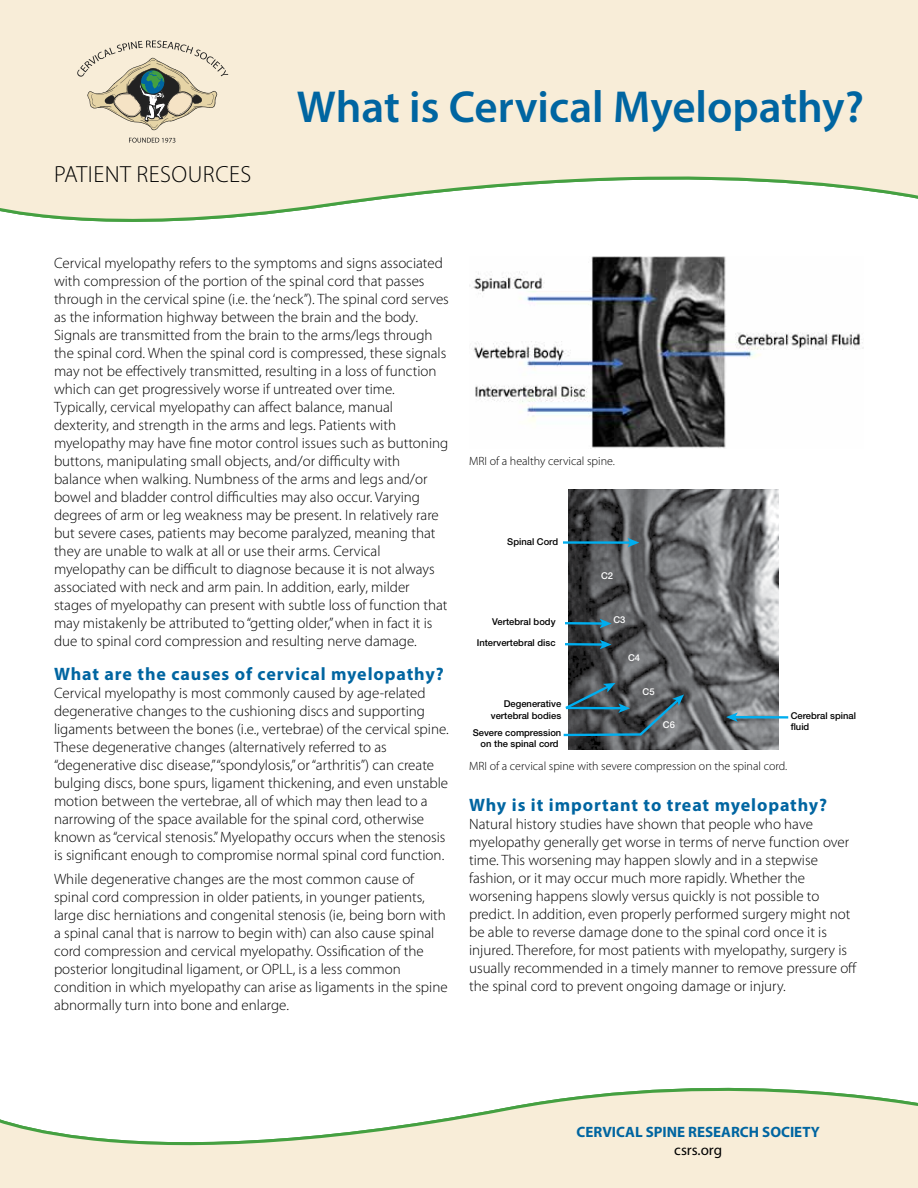
<style>
.page{position:relative;width:918px;height:1188px;background:#fff}
.page>*{position:absolute;margin:0;border:0;box-sizing:border-box;transform-origin:0 0}
.t1{font:600 45px "Myriad Pro";color:#0065a1}
.t2{font:300 23.4px "Myriad Pro";letter-spacing:.02em;color:#000}
.t3{font:700 18px "Myriad Pro";letter-spacing:.05em;color:#0065a1}
.t4{font:300 15px/18px "Myriad Pro";color:#000}
.t5{font:700 15px "Myriad Pro";color:#0065a1}
.t6{font:15px "Myriad Pro";color:#000}
.t7{font:300 12px "Myriad Pro";color:#000}
.t8{font:500 9.45px/11.2px "Helvetica Neue LT Std";color:#000;text-align:center}
.t9{font:500 9.45px "Helvetica Neue LT Std";color:#fff}
</style>
<div class="page">
<svg style="left:0;top:0;width:918px;height:222px"></svg>
<svg style="left:0;top:1087px;width:918px;height:101px"></svg>
<img style="left:469px;top:257px;width:395px;height:191px">
<img style="left:569px;top:490px;width:209px;height:259px">
<hr style="left:563px;top:541px;width:68px;height:3px;background:#00aeef">
<svg style="left:627px;top:538px;width:12px;height:9px"></svg>
<hr style="left:565px;top:622px;width:38px;height:3px;background:#00aeef">
<svg style="left:600px;top:619px;width:11px;height:9px"></svg>
<hr style="left:565px;top:643px;width:38px;height:3px;background:#00aeef">
<svg style="left:600px;top:640px;width:11px;height:9px"></svg>
<hr style="left:734px;top:716px;width:54px;height:3px;background:#00aeef">
<svg style="left:726px;top:712px;width:12px;height:10px"></svg>
<svg style="left:563px;top:683px;width:121px;height:54px"></svg>
<svg style="left:129px;top:138px;width:46px;height:5px"></svg>
<svg style="left:77px;top:40px;width:151px;height:90px"></svg>
<h1 class="t1" style="left:297px;top:78px;width:569px">What is Cervical Myelopathy?</h1>
<h2 class="t2" style="left:54px;top:147px;width:313px">PATIENT EDUCATION MATERIALS</h2>
<h2 class="t2" style="left:54px;top:160px;width:199px">PATIENT RESOURCES</h2>
<p class="t4" style="left:54px;top:254px;width:396px">Cervical myelopathy refers to the symptoms and signs associated with compression of the portion of the spinal cord that passes through in the cervical spine (i.e. the ‘neck”). The spinal cord serves as the information highway between the brain and the body.<br>Signals are transmitted from the brain to the arms/legs through the spinal cord. When the spinal cord is compressed, these signals may not be effectively transmitted, resulting in a loss of function which can get progressively worse if untreated over time.<br>Typically, cervical myelopathy can affect balance, manual dexterity, and strength in the arms and legs. Patients with myelopathy may have fine motor control issues such as buttoning buttons, manipulating small objects, and/or difficulty with balance when walking. Numbness of the arms and legs and/or bowel and bladder control difficulties may also occur. Varying degrees of arm or leg weakness may be present. In relatively rare but severe cases, patients may become paralyzed, meaning that they are unable to walk at all or use their arms. Cervical myelopathy can be difficult to diagnose because it is not always associated with neck and arm pain. In addition, early, milder stages of myelopathy can present with subtle loss of function that may mistakenly be attributed to “getting older,” when in fact it is due to spinal cord compression and resulting nerve damage.</p>
<p class="t3" style="left:54px;top:662px;width:391px">What are the causes of cervical myelopathy?</p>
<p class="t4" style="left:54px;top:683px;width:396px">Cervical myelopathy is most commonly caused by age-related degenerative changes to the cushioning discs and supporting ligaments between the bones (i.e., vertebrae) of the cervical spine.<br>These degenerative changes (alternatively referred to as “degenerative disc disease,” “spondylosis,” or “arthritis”) can create bulging discs, bone spurs, ligament thickening, and even unstable motion between the vertebrae, all of which may then lead to a narrowing of the space available for the spinal cord, otherwise known as “cervical stenosis.” Myelopathy occurs when the stenosis is significant enough to compromise normal spinal cord function.</p>
<p class="t4" style="left:54px;top:870px;width:395px">While degenerative changes are the most common cause of spinal cord compression in older patients, in younger patients, large disc herniations and congenital stenosis (ie, being born with a spinal canal that is narrow to begin with) can also cause spinal cord compression and cervical myelopathy. Ossification of the posterior longitudinal ligament, or OPLL, is a less common condition in which myelopathy can arise as ligaments in the spine abnormally turn into bone and enlarge.</p>
<p class="t7" style="left:469px;top:454px;width:147px">MRI of a healthy cervical spine.</p>
<p class="t8" style="left:507px;top:535px;width:52px">Spinal Cord</p>
<p class="t8" style="left:492px;top:616px;width:65px">Vertebral body</p>
<p class="t8" style="left:477px;top:637px;width:80px">Intervertebral disc</p>
<p class="t9" style="left:601px;top:570px;width:14px">C2</p>
<p class="t9" style="left:613px;top:614px;width:14px">C3</p>
<p class="t9" style="left:628px;top:652px;width:14px">C4</p>
<p class="t9" style="left:643px;top:686px;width:14px">C5</p>
<p class="t8" style="left:491px;top:698px;width:72px;text-align:right">Degenerative vertebral bodies</p>
<p class="t8" style="left:791px;top:709px;width:67px;text-align:left">Cerebral spinal fluid</p>
<p class="t9" style="left:663px;top:719px;width:14px">C6</p>
<p class="t7" style="left:469px;top:759px;width:320px">MRI of a cervical spine with severe compression on the spinal cord.</p>
<p class="t3" style="left:469px;top:793px;width:360px">Why is it important to treat myelopathy?</p>
<p class="t4" style="left:469px;top:814px;width:390px">Natural history studies have shown that people who have myelopathy generally get worse in terms of nerve function over time. This worsening may happen slowly and in a stepwise fashion, or it may occur much more rapidly. Whether the worsening happens slowly versus quickly is not possible to predict. In addition, even properly performed surgery might not be able to reverse damage done to the spinal cord once it is injured. Therefore, for most patients with myelopathy, surgery is usually recommended in a timely manner to remove pressure off the spinal cord to prevent ongoing damage or injury.</p>
<p class="t8" style="left:473px;top:727px;width:90px">Severe compression on the spinal cord</p>
<p class="t5" style="left:577px;top:1122px;width:245px">CERVICAL SPINE RESEARCH SOCIETY</p>
<p class="t6" style="left:674px;top:1140px;width:49px">csrs.org</p>
</div>
